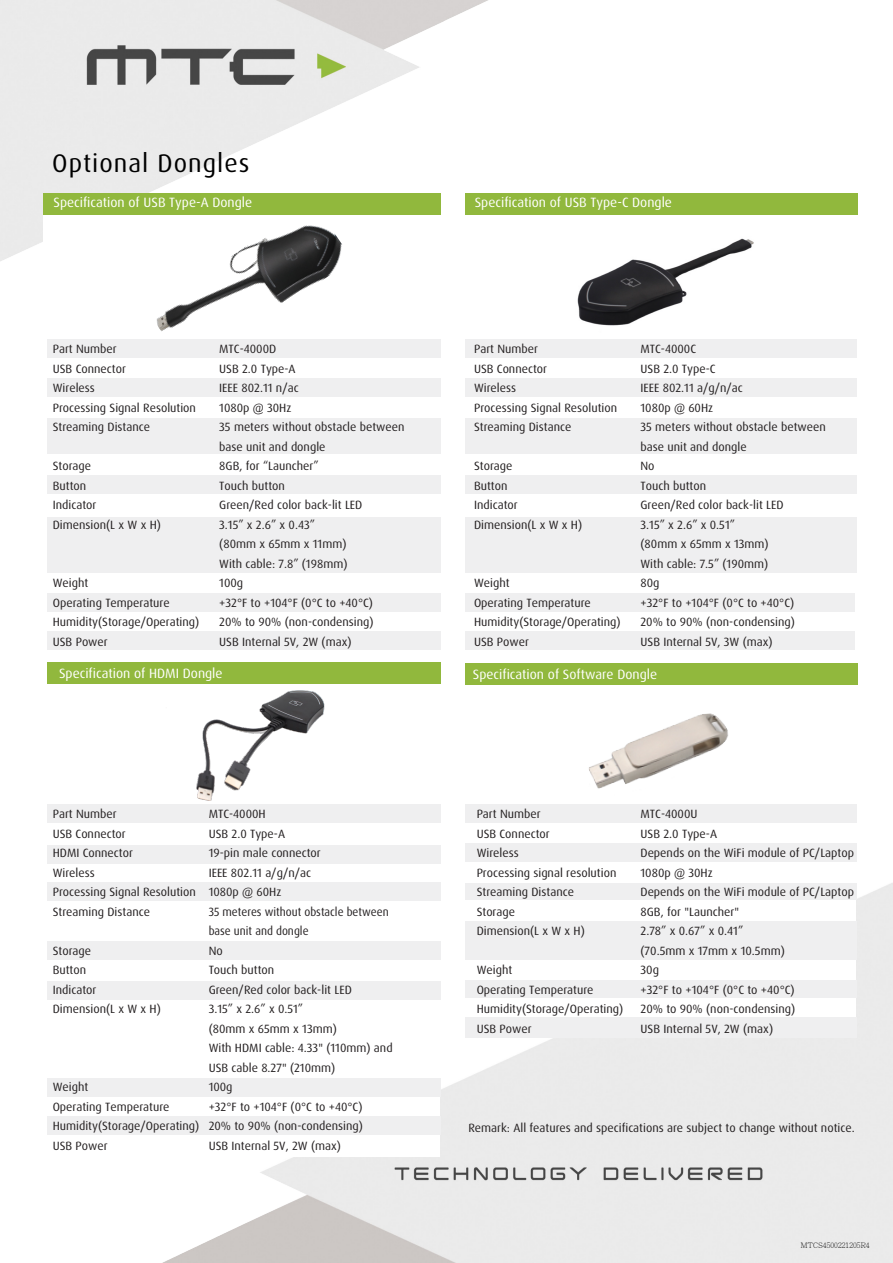
<style>
.page{position:relative;width:893px;height:1263px;background:#fff}
.page>*{position:absolute;margin:0;border:0;box-sizing:border-box;transform-origin:0 0}
.t1{font:25.5px "Dax OT";letter-spacing:.04em;color:#000}
.t2{font:13.5px "Dax OT";color:#fff}
.t3{font:12px/19.5px "Dax OT";color:#231f20}
.t4{font:300 7.5px "Adobe Ming Std";color:#000}
</style>
<div class="page">
<img style="left:162px;top:883px;width:731px;height:380px">
<img style="left:0;top:0;width:488px;height:261px">
<div style="left:47px;top:675px;width:392px;height:481px;background:#fff"></div>
<div style="left:465px;top:677px;width:391px;height:354px;background:#fff"></div>
<div style="left:465px;top:1017px;width:392px;height:21px;background:#efeff0"></div>
<div style="left:465px;top:981px;width:392px;height:17px;background:#efeff0"></div>
<div style="left:47px;top:1117px;width:394px;height:18px;background:#efeff0"></div>
<div style="left:47px;top:632px;width:394px;height:18px;background:#efeff0"></div>
<div style="left:43px;top:210px;width:397px;height:157px;background:#fff"></div>
<div style="left:47px;top:340px;width:394px;height:18px;background:#efeff0"></div>
<div style="left:47px;top:593px;width:394px;height:18px;background:#efeff0"></div>
<div style="left:47px;top:517px;width:394px;height:55px;background:#efeff0"></div>
<div style="left:47px;top:476px;width:394px;height:18px;background:#efeff0"></div>
<div style="left:47px;top:419px;width:394px;height:35px;background:#efeff0"></div>
<div style="left:47px;top:378px;width:394px;height:18px;background:#efeff0"></div>
<div style="left:44px;top:193px;width:397px;height:22px;background:#91b83d"></div>
<div style="left:47px;top:804px;width:394px;height:19px;background:#efeff0"></div>
<div style="left:47px;top:1078px;width:394px;height:18px;background:#efeff0"></div>
<div style="left:47px;top:981px;width:394px;height:18px;background:#efeff0"></div>
<div style="left:47px;top:941px;width:394px;height:18px;background:#efeff0"></div>
<div style="left:47px;top:882px;width:394px;height:19px;background:#efeff0"></div>
<div style="left:47px;top:845px;width:394px;height:18px;background:#efeff0"></div>
<div style="left:47px;top:662px;width:394px;height:21px;background:#91b83d"></div>
<img style="left:149px;top:225px;width:204px;height:115px">
<div style="left:465px;top:805px;width:392px;height:18px;background:#efeff0"></div>
<div style="left:465px;top:922px;width:392px;height:38px;background:#efeff0"></div>
<div style="left:465px;top:883px;width:392px;height:17px;background:#efeff0"></div>
<div style="left:465px;top:844px;width:392px;height:18px;background:#efeff0"></div>
<img style="left:575px;top:713px;width:169px;height:92px">
<img style="left:129px;top:683px;width:245px;height:118px">
<div style="left:465px;top:632px;width:390px;height:18px;background:#efeff0"></div>
<div style="left:465px;top:340px;width:392px;height:18px;background:#efeff0"></div>
<div style="left:465px;top:593px;width:390px;height:18px;background:#efeff0"></div>
<div style="left:465px;top:517px;width:392px;height:55px;background:#efeff0"></div>
<div style="left:465px;top:476px;width:392px;height:18px;background:#efeff0"></div>
<div style="left:465px;top:419px;width:392px;height:35px;background:#efeff0"></div>
<div style="left:465px;top:378px;width:392px;height:18px;background:#efeff0"></div>
<div style="left:465px;top:193px;width:393px;height:22px;background:#91b83d"></div>
<img style="left:577px;top:238px;width:177px;height:88px">
<div style="left:465px;top:663px;width:393px;height:22px;background:#91b83d"></div>
<h1 class="t1" style="left:52px;top:147px;width:199px">Optional Dongles</h1>
<p class="t2" style="left:54px;top:194px;width:200px">Specification of USB Type-A Dongle</p>
<p class="t2" style="left:475px;top:194px;width:199px">Specification of USB Type-C Dongle</p>
<p class="t3" style="left:53px;top:340px;width:145px">Part Number<br>USB Connector<br>Wireless<br>Processing Signal Resolution<br>Streaming Distance</p>
<p class="t3" style="left:53px;top:457px;width:110px">Storage<br>Button<br>Indicator<br>Dimension(L x W x H)</p>
<p class="t3" style="left:219px;top:340px;width:187px">MTC-4000D<br>USB 2.0 Type-A<br>IEEE 802.11 n/ac<br>1080p @ 30Hz<br>35 meters without obstacle between base unit and dongle<br>8GB, for “Launcher”<br>Touch button<br>Green/Red color back-lit LED<br>3.15” x 2.6” x 0.43”<br>(80mm x 65mm x 11mm)<br>With cable: 7.8” (198mm)<br>100g<br>+32°F to +104°F (0°C to +40°C)<br>20% to 90% (non-condensing)<br>USB Internal 5V, 2W (max)</p>
<p class="t2" style="left:59px;top:665px;width:165px">Specification of HDMI Dongle</p>
<p class="t3" style="left:53px;top:574px;width:148px">Weight<br>Operating Temperature<br>Humidity(Storage/Operating)<br>USB Power</p>
<p class="t3" style="left:474px;top:340px;width:145px">Part Number<br>USB Connector<br>Wireless<br>Processing Signal Resolution<br>Streaming Distance</p>
<p class="t3" style="left:474px;top:457px;width:110px">Storage<br>Button<br>Indicator<br>Dimension(L x W x H)</p>
<p class="t3" style="left:640px;top:340px;width:187px">MTC-4000C<br>USB 2.0 Type-C<br>IEEE 802.11 a/g/n/ac<br>1080p @ 60Hz<br>35 meters without obstacle between base unit and dongle<br>No<br>Touch button<br>Green/Red color back-lit LED<br>3.15” x 2.6” x 0.51”<br>(80mm x 65mm x 13mm)<br>With cable: 7.5” (190mm)<br>80g<br>+32°F to +104°F (0°C to +40°C)<br>20% to 90% (non-condensing)<br>USB Internal 5V, 3W (max)</p>
<p class="t2" style="left:473px;top:666px;width:186px">Specification of Software Dongle</p>
<p class="t3" style="left:474px;top:574px;width:148px">Weight<br>Operating Temperature<br>Humidity(Storage/Operating)<br>USB Power</p>
<p class="t3" style="left:53px;top:804px;width:145px">Part Number<br>USB Connector<br>HDMI Connector<br>Wireless<br>Processing Signal Resolution<br>Streaming Distance</p>
<p class="t3" style="left:53px;top:941px;width:110px">Storage<br>Button<br>Indicator<br>Dimension(L x W x H)</p>
<p class="t3" style="left:53px;top:1077px;width:148px">Weight<br>Operating Temperature<br>Humidity(Storage/Operating)<br>USB Power</p>
<p class="t3" style="left:209px;top:804px;width:185px">MTC-4000H<br>USB 2.0 Type-A<br>19-pin male connector<br>IEEE 802.11 a/g/n/ac<br>1080p @ 60Hz<br>35 meteres without obstacle between base unit and dongle<br>No<br>Touch button<br>Green/Red color back-lit LED<br>3.15” x 2.6” x 0.51”<br>(80mm x 65mm x 13mm)<br>With HDMI cable: 4.33" (110mm) and<br>USB cable 8.27" (210mm)<br>100g<br>+32°F to +104°F (0°C to +40°C)<br>20% to 90% (non-condensing)<br>USB Internal 5V, 2W (max)</p>
<p class="t3" style="left:477px;top:804px;width:141px">Part Number<br>USB Connector<br>Wireless<br>Processing signal resolution<br>Streaming Distance<br>Storage<br>Dimension(L x W x H)</p>
<p class="t3" style="left:640px;top:804px;width:215px">MTC-4000U<br>USB 2.0 Type-A<br>Depends on the WiFi module of PC/Laptop<br>1080p @ 30Hz<br>Depends on the WiFi module of PC/Laptop<br>8GB, for "Launcher"<br>2.78” x 0.67” x 0.41”<br>(70.5mm x 17mm x 10.5mm)<br>30g<br>+32°F to +104°F (0°C to +40°C)<br>20% to 90% (non-condensing)<br>USB Internal 5V, 2W (max)</p>
<p class="t3" style="left:477px;top:960px;width:148px">Weight<br>Operating Temperature<br>Humidity(Storage/Operating)<br>USB Power</p>
<p class="t3" style="left:468px;top:1118px;width:388px">Remark: All features and specifications are subject to change without notice.</p>
<p class="t4" style="left:801px;top:1241px;width:70px">MTCS4500221205R4</p>
</div>
